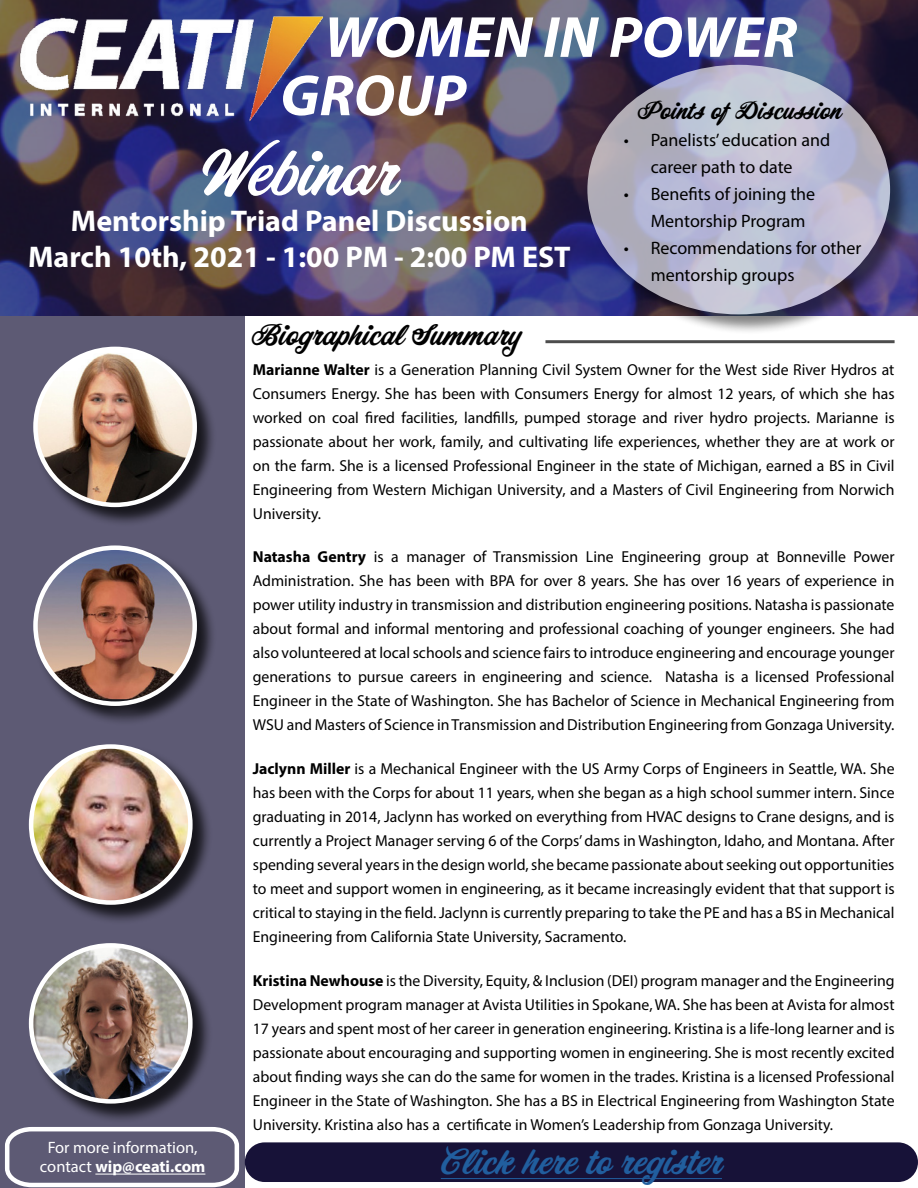
<style>
.page{position:relative;width:918px;height:1188px;background:#fff}
.page>*{position:absolute;margin:0;border:0;box-sizing:border-box;transform-origin:0 0}
.t1{font:60px "Corner Store JF";color:#fff}
.t2{font:italic 700 58.5px "Myriad Pro";color:#fff}
.t3{font:33px "Corner Store JF";color:#215e9e}
.t4{font:700 30px/36px "Myriad Pro";color:#fff;text-align:center}
.t5{font:27px "Corner Store JF";color:#000}
.t6{font:22.5px "Corner Store JF";color:#000}
.t7{font:18px/27px "Myriad Pro";color:#000}
.t8{font:16.5px/19.8px "Myriad Pro";color:#fff;text-align:center}
.t9{font:15.9px/24px "Myriad Pro";color:#000;text-align:justify}
.s1{font-weight:700}
</style>
<div class="page">
<div style="left:0;top:293px;width:245px;height:895px;background:#5d5a74"></div>
<svg style="left:0;top:0;width:918px;height:316px;background:#474165"></svg>
<svg style="left:5px;top:1127px;width:235px;height:61px"></svg>
<hr style="left:95px;top:1174px;width:110px;height:1px;background:#fff">
<hr style="left:545px;top:340px;width:350px;height:3px;background:#000">
<img style="left:20px;top:16px;width:304px;height:106px">
<div style="left:34px;top:347px;width:183px;height:180px;background:#000;opacity:.75"></div>
<img style="left:36px;top:349px;width:159px;height:156px">
<div style="left:33px;top:347px;width:164px;height:160px;border:4px solid #fff;border-radius:50%"></div>
<div style="left:30px;top:944px;width:183px;height:180px;background:#000;opacity:.75"></div>
<img style="left:31px;top:945px;width:159px;height:156px">
<div style="left:29px;top:943px;width:164px;height:161px;border:4px solid #fff;border-radius:50%"></div>
<div style="left:245px;top:1142px;width:673px;height:40px;background:#171238;border-radius:20px"></div>
<hr style="left:441px;top:1178px;width:281px;height:1px;background:#215e9e">
<div style="left:588px;top:65px;width:323px;height:270px;background:#000;opacity:.75"></div>
<svg style="left:590px;top:67px;width:298px;height:245px;background:#babbcf"></svg>
<div style="left:30px;top:745px;width:183px;height:180px;background:#000;opacity:.75"></div>
<img style="left:31px;top:747px;width:159px;height:156px">
<div style="left:29px;top:744px;width:164px;height:161px;border:4px solid #fff;border-radius:50%"></div>
<div style="left:34px;top:546px;width:183px;height:180px;background:#000;opacity:.75"></div>
<img style="left:36px;top:548px;width:159px;height:151px">
<div style="left:33px;top:545px;width:164px;height:161px;border:4px solid #fff;border-radius:50%"></div>
<h2 class="t2" style="left:324px;top:-1px;width:475px">WOMEN IN POWER</h2>
<h2 class="t2" style="left:280px;top:57px;width:187px">GROUP</h2>
<h1 class="t1" style="left:202px;top:129px;width:197px">Webinar</h1>
<h3 class="t4" style="left:28px;top:202px;width:544px">Mentorship Triad Panel Discussion<br>March 10th, 2021 - 1:00 PM - 2:00 PM EST</h3>
<h3 class="t5" style="left:252px;top:316px;width:271px">Biographical Summary</h3>
<h3 class="t6" style="left:637px;top:94px;width:206px">Points of Discussion</h3>
<p class="t7" style="left:624px;top:126px;width:208px;text-align:center">• Panelists’ education and career path to date</p>
<p class="t7" style="left:651px;top:180px;width:166px;text-indent:-27px">• Benefits of joining the<br>Mentorship Program</p>
<p class="t7" style="left:651px;top:234px;width:212px;text-indent:-27px">• Recommendations for other mentorship groups</p>
<p class="t8" style="left:40px;top:1137px;width:167px">For more information, contact <span class="s1">wip@ceati.com</span></p>
<p class="t9" style="left:253px;top:357px;width:643px"><span class="s1">Marianne Walter</span> is a Generation Planning Civil System Owner for the West side River Hydros at Consumers Energy. She has been with Consumers Energy for almost 12 years, of which she has worked on coal fired facilities, landfills, pumped storage and river hydro projects. Marianne is passionate about her work, family, and cultivating life experiences, whether they are at work or on the farm. She is a licensed Professional Engineer in the state of Michigan, earned a BS in Civil Engineering from Western Michigan University, and a Masters of Civil Engineering from Norwich University.</p>
<p class="t9" style="left:253px;top:545px;width:643px"><span class="s1">Natasha Gentry</span> is a manager of Transmission Line Engineering group at Bonneville Power Administration. She has been with BPA for over 8 years. She has over 16 years of experience in power utility industry in transmission and distribution engineering positions. Natasha is passionate about formal and informal mentoring and professional coaching of younger engineers. She had also volunteered at local schools and science fairs to introduce engineering and encourage younger generations to pursue careers in engineering and science. Natasha is a licensed Professional Engineer in the State of Washington. She has Bachelor of Science in Mechanical Engineering from WSU and Masters of Science in Transmission and Distribution Engineering from Gonzaga University.</p>
<p class="t9" style="left:253px;top:756px;width:643px"><span class="s1">Jaclynn Miller</span> is a Mechanical Engineer with the US Army Corps of Engineers in Seattle, WA. She has been with the Corps for about 11 years, when she began as a high school summer intern. Since graduating in 2014, Jaclynn has worked on everything from HVAC designs to Crane designs, and is currently a Project Manager serving 6 of the Corps’ dams in Washington, Idaho, and Montana. After spending several years in the design world, she became passionate about seeking out opportunities to meet and support women in engineering, as it became increasingly evident that that support is critical to staying in the field. Jaclynn is currently preparing to take the PE and has a BS in Mechanical Engineering from California State University, Sacramento.</p>
<p class="t9" style="left:253px;top:968px;width:643px"><span class="s1">Kristina Newhouse</span> is the Diversity, Equity, &amp; Inclusion (DEI) program manager and the Engineering Development program manager at Avista Utilities in Spokane, WA. She has been at Avista for almost 17 years and spent most of her career in generation engineering. Kristina is a life-long learner and is passionate about encouraging and supporting women in engineering. She is most recently excited about finding ways she can do the same for women in the trades. Kristina is a licensed Professional Engineer in the State of Washington. She has a BS in Electrical Engineering from Washington State University. Kristina also has a certificate in Women’s Leadership from Gonzaga University.</p>
<h3 class="t3" style="left:441px;top:1138px;width:283px">Click here to register</h3>
</div>
